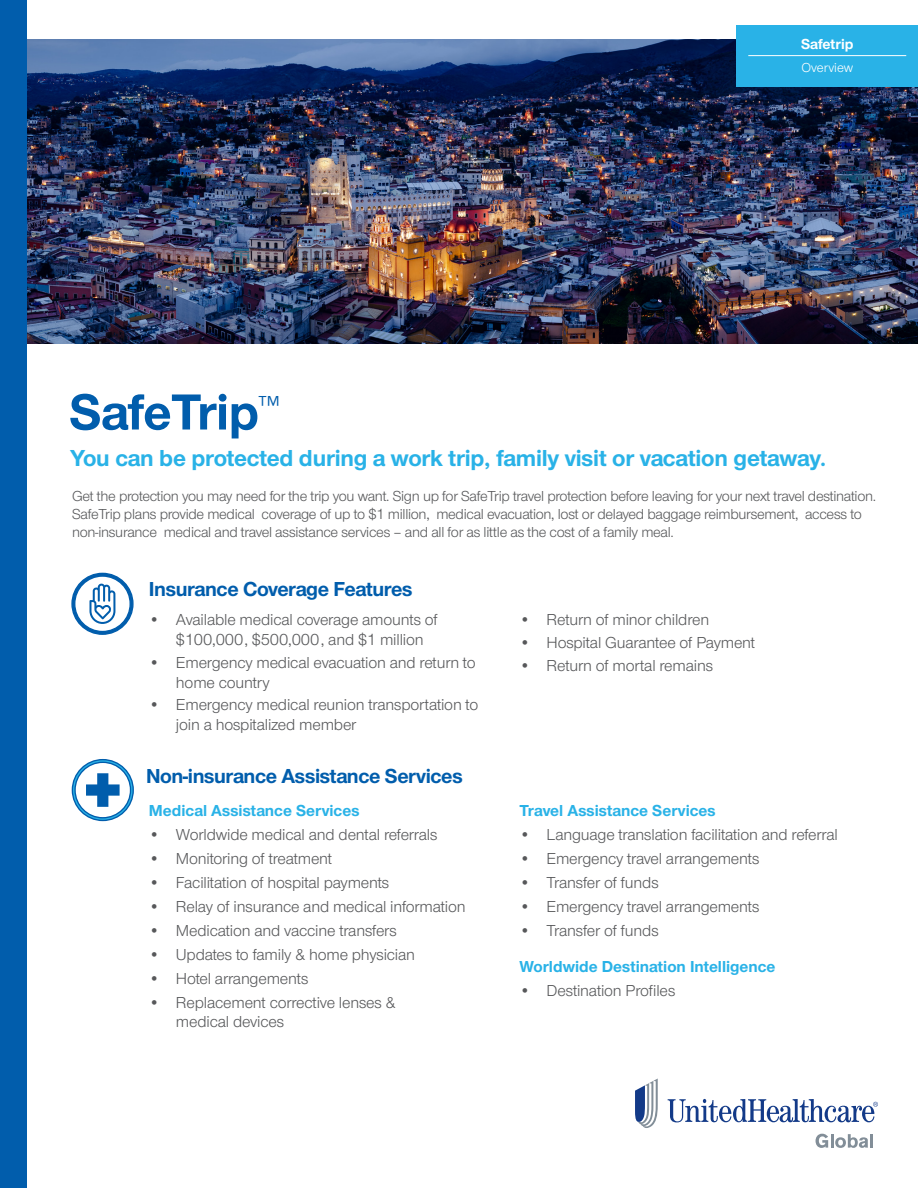
<style>
.page{position:relative;width:918px;height:1188px;background:#fff}
.page>*{position:absolute;margin:0;border:0;box-sizing:border-box;transform-origin:0 0}
.GS_Title_Subhead{font:700 52.5px "UHC Sans";letter-spacing:-.01em;color:#015dac}
.t1{font:700 24px "UHC Sans";letter-spacing:-.01em;color:#29b2e7}
.t2{font:700 21px "UHC Sans";letter-spacing:-.02em;color:#015dac}
.t3{font:16.5px/19.8px "UHC Sans";letter-spacing:-.01em;color:#57585a}
.t4{font:700 16.5px "UHC Sans";color:#29b2e7}
.t5{font:15px/18px "UHC Sans";letter-spacing:-.02em;color:#57585a}
.t6{font:700 15px "UHC Sans";color:#fff}
.t7{font:13.5px "UHC Sans";color:#fff}
</style>
<div class="page">
<img style="left:27px;top:40px;width:891px;height:303px">
<svg style="left:71px;top:759px;width:63px;height:63px"></svg>
<svg style="left:71px;top:572px;width:63px;height:63px"></svg>
<div style="left:737px;top:25px;width:181px;height:61px;background:#29b2e7"></div>
<hr style="left:748px;top:55px;width:158px;height:1px;background:#fff">
<svg style="left:668px;top:1099px;width:210px;height:23px"></svg>
<svg style="left:635px;top:1079px;width:23px;height:49px"></svg>
<svg style="left:816px;top:1134px;width:12px;height:14px"></svg>
<hr style="left:831px;top:1134px;width:3px;height:14px;background:#828e98">
<svg style="left:835px;top:1134px;width:33px;height:14px"></svg>
<hr style="left:870px;top:1134px;width:3px;height:14px;background:#828e98">
<div style="left:0;top:0;width:27px;height:1188px;background:#015dac"></div>
<p class="GS_Title_Subhead" style="left:69px;top:377px;width:212px">SafeTrip<sup>™</sup></p>
<p class="t6" style="left:801px;top:34px;width:54px">Safetrip</p>
<p class="t7" style="left:801px;top:58px;width:53px">Overview</p>
<p class="t1" style="left:70px;top:442px;width:758px">You can be protected during a work trip, family visit or vacation getaway.</p>
<p class="t5" style="left:72px;top:487px;width:806px">Get the protection you may need for the trip you want. Sign up for SafeTrip travel protection before leaving for your next travel destination.<br>SafeTrip plans provide medical coverage of up to $1 million, medical evacuation, lost or delayed baggage reimbursement, access to non-insurance medical and travel assistance services – and all for as little as the cost of a family meal.</p>
<p class="t2" style="left:149px;top:575px;width:265px">Insurance Coverage Features</p>
<p class="t3" style="left:176px;top:609px;width:263px;text-indent:-27px">• Available medical coverage amounts of $100,000, $500,000, and $1 million</p>
<p class="t3" style="left:176px;top:652px;width:301px;text-indent:-27px">• Emergency medical evacuation and return to home country</p>
<p class="t3" style="left:176px;top:694px;width:304px;text-indent:-27px">• Emergency medical reunion transportation to join a hospitalized member</p>
<p class="t2" style="left:146px;top:762px;width:318px">Non-insurance Assistance Services</p>
<p class="t4" style="left:149px;top:799px;width:212px">Medical Assistance Services</p>
<p class="t3" style="left:149px;top:824px;width:290px">• Worldwide medical and dental referrals</p>
<p class="t3" style="left:149px;top:848px;width:185px">• Monitoring of treatment</p>
<p class="t3" style="left:149px;top:872px;width:242px">• Facilitation of hospital payments</p>
<p class="t3" style="left:149px;top:896px;width:318px">• Relay of insurance and medical information</p>
<p class="t3" style="left:149px;top:920px;width:249px">• Medication and vaccine transfers</p>
<p class="t3" style="left:149px;top:944px;width:268px">• Updates to family &amp; home physician</p>
<p class="t3" style="left:149px;top:968px;width:161px">• Hotel arrangements</p>
<p class="t3" style="left:176px;top:992px;width:221px;text-indent:-27px">• Replacement corrective lenses &amp; medical devices</p>
<p class="t3" style="left:520px;top:609px;width:191px">• Return of minor children</p>
<p class="t3" style="left:520px;top:632px;width:237px">• Hospital Guarantee of Payment</p>
<p class="t3" style="left:520px;top:655px;width:195px">• Return of mortal remains</p>
<p class="t4" style="left:520px;top:799px;width:198px">Travel Assistance Services</p>
<p class="t3" style="left:520px;top:824px;width:320px">• Language translation facilitation and referral</p>
<p class="t3" style="left:520px;top:848px;width:241px">• Emergency travel arrangements</p>
<p class="t3" style="left:520px;top:872px;width:141px">• Transfer of funds</p>
<p class="t3" style="left:520px;top:896px;width:241px">• Emergency travel arrangements</p>
<p class="t3" style="left:520px;top:920px;width:141px">• Transfer of funds</p>
<p class="t4" style="left:520px;top:955px;width:257px">Worldwide Destination Intelligence</p>
<p class="t3" style="left:520px;top:980px;width:157px">• Destination Profiles</p>
</div>
